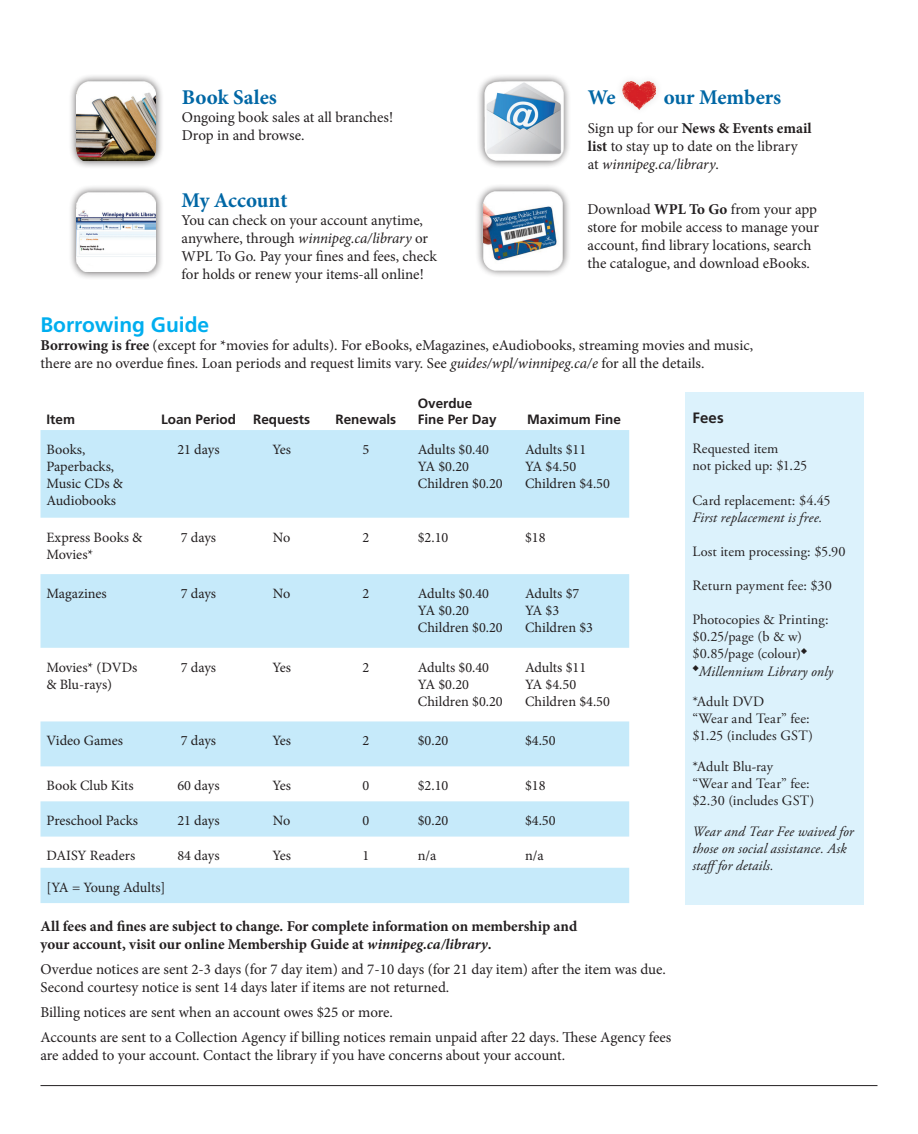
<style>
.page{position:relative;width:918px;height:1134px;background:#fff}
.page>*{position:absolute;margin:0;border:0;box-sizing:border-box;transform-origin:0 0}
.body{font:700 21px "Minion Pro";color:#0067a5}
.subheading-membershi{font:700 21px "Frutiger LT Std";color:#00aeef}
.membership_gude{font:700 21px "Minion Pro";letter-spacing:-.01em;color:#0067a5}
.body-2{font:15px/18px "Minion Pro";color:#231f20}
.body-3{font:700 15px/18px "Minion Pro";color:#231f20}
.t1{font:700 15px "Frutiger LT Std";color:#231f20}
.fines{font:14.25px/17.1px "Minion Pro";color:#231f20}
.t2{font:14.25px/17.1px "Adobe Garamond Pro";letter-spacing:.005em;color:#231f20}
.t3{font:italic 14.25px/17.1px "Adobe Garamond Pro";letter-spacing:.01em;color:#231f20}
.body-4{font:700 13.5px/16.2px "Frutiger LT Std";color:#231f20}
.s1{font-style:italic}
.s2{font-weight:700}
</style>
<div class="page">
<hr style="left:40px;top:1085px;width:838px;height:1px;background:#231f20">
<div style="left:685px;top:392px;width:179px;height:513px;background:#dcf2fc"></div>
<img style="left:622px;top:82px;width:34px;height:28px">
<div style="left:475px;top:183px;width:96px;height:95px;background:#231f20;opacity:.75"></div>
<img style="left:481px;top:191px;width:82px;height:80px">
<div style="left:476px;top:74px;width:95px;height:95px;background:#231f20;opacity:.75"></div>
<img style="left:481px;top:82px;width:82px;height:79px">
<div style="left:68px;top:74px;width:96px;height:95px;background:#231f20;opacity:.75"></div>
<img style="left:76px;top:82px;width:80px;height:79px">
<div style="left:68px;top:184px;width:96px;height:96px;background:#231f20;opacity:.75"></div>
<img style="left:76px;top:193px;width:80px;height:79px">
<svg style="left:40px;top:430px;width:589px;height:473px;fill:#c6eafa"></svg>
<p class="body" style="left:182px;top:83px;width:96px">Book Sales</p>
<p class="body-2" style="left:182px;top:109px;width:213px">Ongoing book sales at all branches!<br>Drop in and browse.</p>
<p class="membership_gude" style="left:182px;top:185px;width:107px">My Account</p>
<p class="body-2" style="left:182px;top:211px;width:257px">You can check on your account anytime, anywhere, through <span class="s1">winnipeg.ca/library</span> or WPL To Go. Pay your fines and fees, check for holds or renew your items-all online!</p>
<p class="body" style="left:588px;top:83px;width:29px">We</p>
<p class="body" style="left:664px;top:83px;width:119px">our Members</p>
<p class="body-2" style="left:588px;top:119px;width:225px">Sign up for our <span class="s2">News &amp; Events email list</span> to stay up to date on the library at <span class="s1">winnipeg.ca/library</span>.</p>
<p class="body-2" style="left:588px;top:201px;width:233px">Download <span class="s2">WPL To Go</span> from your app store for mobile access to manage your account, find library locations, search the catalogue, and download eBooks.</p>
<p class="subheading-membershi" style="left:40px;top:312px;width:170px">Borrowing Guide</p>
<p class="body-2" style="left:40px;top:336px;width:714px"><span class="s2">Borrowing is free</span> (except for *movies for adults). For eBooks, eMagazines, eAudiobooks, streaming movies and music, there are no overdue fines. Loan periods and request limits vary. See <span class="s1">guides/wpl/winnipeg.ca/e</span> for all the details.</p>
<p class="body-4" style="left:46px;top:411px;width:30px">Item</p>
<p class="body-4" style="left:161px;top:411px;width:77px">Loan Period</p>
<p class="body-4" style="left:253px;top:411px;width:58px">Requests</p>
<p class="body-4" style="left:336px;top:411px;width:62px">Renewals</p>
<p class="body-4" style="left:418px;top:395px;width:80px">Overdue<br>Fine Per Day</p>
<p class="fines" style="left:46px;top:441px;width:78px">Books,<br>Paperbacks,<br>Music CDs &amp;<br>Audiobooks</p>
<p class="fines" style="left:177px;top:441px;width:44px">21 days</p>
<p class="fines" style="left:272px;top:441px;width:20px">Yes</p>
<p class="fines" style="left:362px;top:441px;width:8px">5</p>
<p class="fines" style="left:418px;top:441px;width:73px">Adults $0.40</p>
<p class="fines" style="left:418px;top:458px;width:53px">YA $0.20</p>
<p class="fines" style="left:418px;top:475px;width:86px">Children $0.20</p>
<p class="body-4" style="left:527px;top:411px;width:95px">Maximum Fine</p>
<p class="fines" style="left:525px;top:441px;width:63px">Adults $11</p>
<p class="fines" style="left:525px;top:458px;width:53px">YA $4.50</p>
<p class="fines" style="left:525px;top:475px;width:86px">Children $4.50</p>
<p class="fines" style="left:46px;top:529px;width:97px">Express Books &amp;<br>Movies*</p>
<p class="fines" style="left:181px;top:529px;width:37px">7 days</p>
<p class="fines" style="left:273px;top:529px;width:19px">No</p>
<p class="fines" style="left:362px;top:529px;width:8px">2</p>
<p class="fines" style="left:418px;top:529px;width:32px">$2.10</p>
<p class="fines" style="left:525px;top:529px;width:22px">$18</p>
<p class="fines" style="left:46px;top:585px;width:62px">Magazines</p>
<p class="fines" style="left:181px;top:585px;width:37px">7 days</p>
<p class="fines" style="left:273px;top:585px;width:19px">No</p>
<p class="fines" style="left:362px;top:585px;width:8px">2</p>
<p class="fines" style="left:418px;top:585px;width:73px">Adults $0.40</p>
<p class="fines" style="left:418px;top:602px;width:53px">YA $0.20</p>
<p class="fines" style="left:418px;top:619px;width:86px">Children $0.20</p>
<p class="fines" style="left:525px;top:585px;width:56px">Adults $7</p>
<p class="fines" style="left:525px;top:602px;width:36px">YA $3</p>
<p class="fines" style="left:525px;top:619px;width:70px">Children $3</p>
<p class="fines" style="left:46px;top:659px;width:92px">Movies* (DVDs &amp; Blu-rays)</p>
<p class="fines" style="left:181px;top:659px;width:37px">7 days</p>
<p class="fines" style="left:272px;top:659px;width:20px">Yes</p>
<p class="fines" style="left:362px;top:659px;width:8px">2</p>
<p class="fines" style="left:418px;top:659px;width:73px">Adults $0.40</p>
<p class="fines" style="left:418px;top:676px;width:53px">YA $0.20</p>
<p class="fines" style="left:418px;top:693px;width:86px">Children $0.20</p>
<p class="fines" style="left:525px;top:659px;width:63px">Adults $11</p>
<p class="fines" style="left:525px;top:676px;width:53px">YA $4.50</p>
<p class="fines" style="left:525px;top:693px;width:86px">Children $4.50</p>
<p class="fines" style="left:46px;top:732px;width:78px">Video Games</p>
<p class="fines" style="left:181px;top:732px;width:37px">7 days</p>
<p class="fines" style="left:272px;top:732px;width:20px">Yes</p>
<p class="fines" style="left:362px;top:732px;width:8px">2</p>
<p class="fines" style="left:418px;top:732px;width:32px">$0.20</p>
<p class="fines" style="left:525px;top:732px;width:32px">$4.50</p>
<p class="fines" style="left:46px;top:777px;width:89px">Book Club Kits</p>
<p class="fines" style="left:177px;top:777px;width:44px">60 days</p>
<p class="fines" style="left:272px;top:777px;width:20px">Yes</p>
<p class="fines" style="left:362px;top:777px;width:8px">0</p>
<p class="fines" style="left:418px;top:777px;width:32px">$2.10</p>
<p class="fines" style="left:525px;top:777px;width:22px">$18</p>
<p class="fines" style="left:46px;top:812px;width:93px">Preschool Packs</p>
<p class="fines" style="left:177px;top:812px;width:44px">21 days</p>
<p class="fines" style="left:273px;top:812px;width:19px">No</p>
<p class="fines" style="left:362px;top:812px;width:8px">0</p>
<p class="fines" style="left:418px;top:812px;width:32px">$0.20</p>
<p class="fines" style="left:525px;top:812px;width:32px">$4.50</p>
<p class="fines" style="left:46px;top:847px;width:90px">DAISY Readers</p>
<p class="fines" style="left:177px;top:847px;width:44px">84 days</p>
<p class="fines" style="left:272px;top:847px;width:20px">Yes</p>
<p class="fines" style="left:362px;top:847px;width:8px">1</p>
<p class="fines" style="left:418px;top:847px;width:20px">n/a</p>
<p class="fines" style="left:525px;top:847px;width:20px">n/a</p>
<p class="fines" style="left:46px;top:879px;width:121px">[YA = Young Adults]</p>
<p class="body-3" style="left:40px;top:918px;width:538px">All fees and fines are subject to change. For complete information on membership and your account, visit our online Membership Guide at <span class="s1">winnipeg.ca/library</span>.</p>
<p class="body-2" style="left:40px;top:961px;width:627px">Overdue notices are sent 2-3 days (for 7 day item) and 7-10 days (for 21 day item) after the item was due.<br>Second courtesy notice is sent 14 days later if items are not returned.</p>
<p class="body-2" style="left:40px;top:1003px;width:354px">Billing notices are sent when an account owes $25 or more.</p>
<p class="body-2" style="left:40px;top:1028px;width:632px">Accounts are sent to a Collection Agency if billing notices remain unpaid after 22 days. These Agency fees are added to your account. Contact the library if you have concerns about your account.</p>
<p class="t1" style="left:692px;top:409px;width:33px">Fees</p>
<p class="t2" style="left:692px;top:441px;width:88px">Requested item</p>
<p class="t2" style="left:692px;top:458px;width:116px">not picked up: $1.25</p>
<p class="t2" style="left:692px;top:492px;width:140px">Card replacement: $4.45</p>
<p class="t3" style="left:692px;top:509px;width:131px">First replacement is free.</p>
<p class="t2" style="left:692px;top:543px;width:155px">Lost item processing: $5.90</p>
<p class="t2" style="left:692px;top:577px;width:141px">Return payment fee: $30</p>
<p class="t2" style="left:692px;top:612px;width:138px">Photocopies &amp; Printing:</p>
<p class="t2" style="left:692px;top:629px;width:117px">$0.25/page (b &amp; w) $0.85/page (colour)◆</p>
<p class="t3" style="left:692px;top:663px;width:142px">◆Millennium Library only</p>
<p class="t2" style="left:692px;top:694px;width:119px">*Adult DVD<br>“Wear and Tear” fee:</p>
<p class="t2" style="left:692px;top:728px;width:122px">$1.25 (includes GST)</p>
<p class="t2" style="left:692px;top:758px;width:119px">*Adult Blu-ray “Wear and Tear” fee:</p>
<p class="t2" style="left:692px;top:793px;width:124px">$2.30 (includes GST)</p>
<p class="t3" style="left:692px;top:823px;width:163px">Wear and Tear Fee waived for those on social assistance. Ask stafffor details.</p>
</div>
